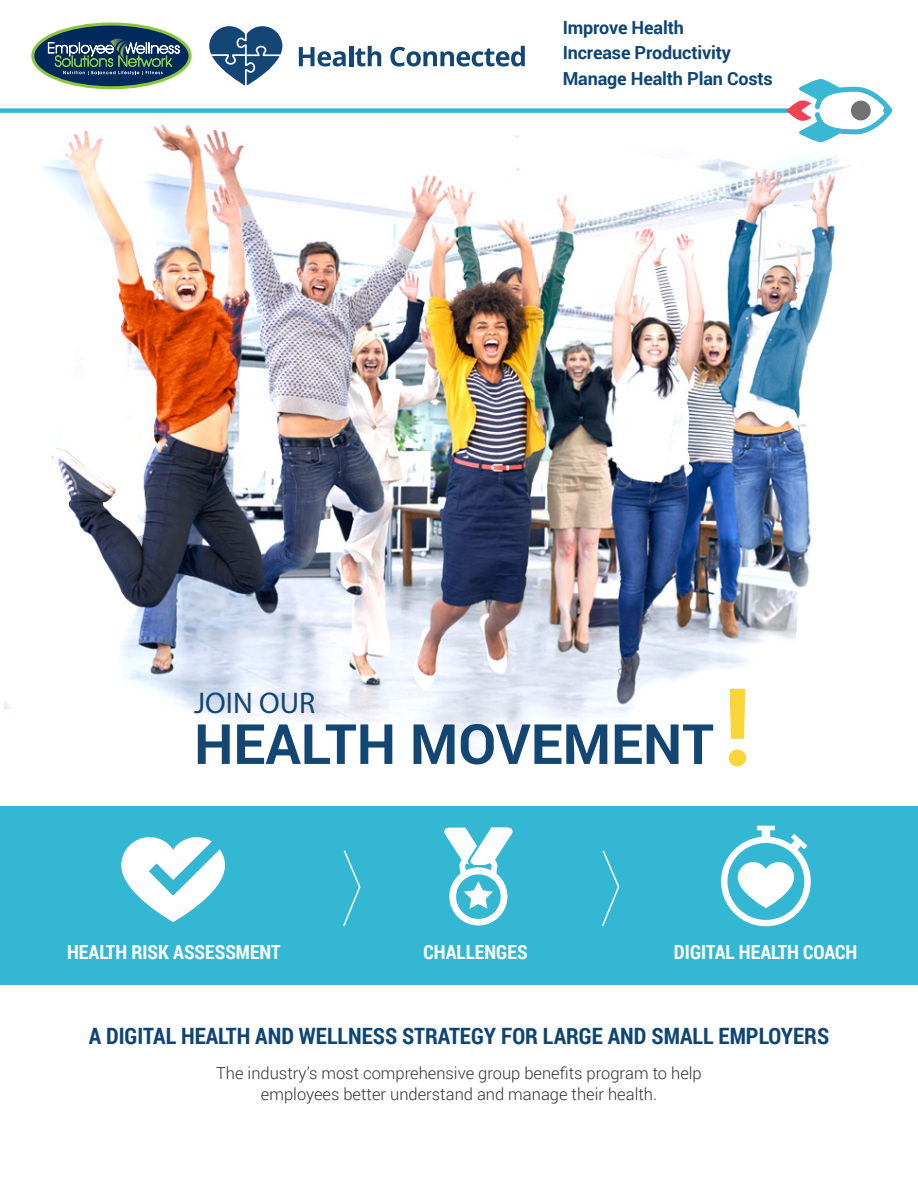
<style>
.page{position:relative;width:918px;height:1188px;background:#fff}
.page>*{position:absolute;margin:0;border:0;box-sizing:border-box;transform-origin:0 0}
.t1{font:700 55.5px "Roboto";color:#134673}
.t2{font:30px "Myriad Pro";color:#134673}
.t3{font:700 22.5px "Roboto Condensed";color:#0e4574}
.t4{font:700 19.5px "Roboto Condensed";color:#fff}
.t5{font:700 18px "Roboto";letter-spacing:-.01em;color:#0e4574}
.t6{font:300 16.5px/21.5px "Roboto";color:#2f3234;text-align:center}
</style>
<div class="page">
<img style="left:4px;top:124px;width:846px;height:642px">
<div style="left:729px;top:749px;width:17px;height:18px;background:#f8d539;border-radius:50%"></div>
<svg style="left:730px;top:689px;width:15px;height:50px"></svg>
<div style="left:0;top:806px;width:918px;height:178px;background:#33b7d2"></div>
<svg style="left:121px;top:837px;width:104px;height:85px"></svg>
<svg style="left:444px;top:827px;width:69px;height:99px"></svg>
<svg style="left:721px;top:826px;width:90px;height:100px"></svg>
<svg style="left:343px;top:850px;width:18px;height:76px"></svg>
<svg style="left:602px;top:850px;width:18px;height:76px"></svg>
<div style="left:0;top:108px;width:801px;height:5px;background:#33b7d2"></div>
<svg style="left:786px;top:79px;width:106px;height:64px"></svg>
<svg style="left:33px;top:24px;width:157px;height:64px;fill:#00295c"></svg>
<div style="left:31px;top:22px;width:161px;height:67px;border:3px solid #8bc63e;border-radius:50%"></div>
<svg style="left:48px;top:39px;width:132px;height:51px"></svg>
<svg style="left:209px;top:26px;width:73px;height:60px"></svg>
<svg style="left:299px;top:47px;width:47px;height:20px"></svg>
<hr style="left:349px;top:46px;width:4px;height:20px;background:#134675">
<svg style="left:355px;top:46px;width:26px;height:21px"></svg>
<svg style="left:390px;top:46px;width:135px;height:21px"></svg>
<p class="t5" style="left:563px;top:15px;width:123px">Improve Health</p>
<p class="t5" style="left:563px;top:40px;width:170px">Increase Productivity</p>
<p class="t5" style="left:563px;top:66px;width:212px">Manage Health Plan Costs</p>
<p class="t2" style="left:194px;top:684px;width:123px">JOIN OUR</p>
<p class="t1" style="left:194px;top:705px;width:521px">HEALTH MOVEMENT</p>
<p class="t4" style="left:67px;top:938px;width:215px">HEALTH RISK ASSESSMENT</p>
<p class="t4" style="left:423px;top:938px;width:106px">CHALLENGES</p>
<p class="t4" style="left:674px;top:938px;width:185px">DIGITAL HEALTH COACH</p>
<p class="t3" style="left:89px;top:1020px;width:742px">A DIGITAL HEALTH AND WELLNESS STRATEGY FOR LARGE AND SMALL EMPLOYERS</p>
<p class="t6" style="left:216px;top:1062px;width:487px">The industry’s most comprehensive group benefits program to help employees better understand and manage their health.</p>
</div>
